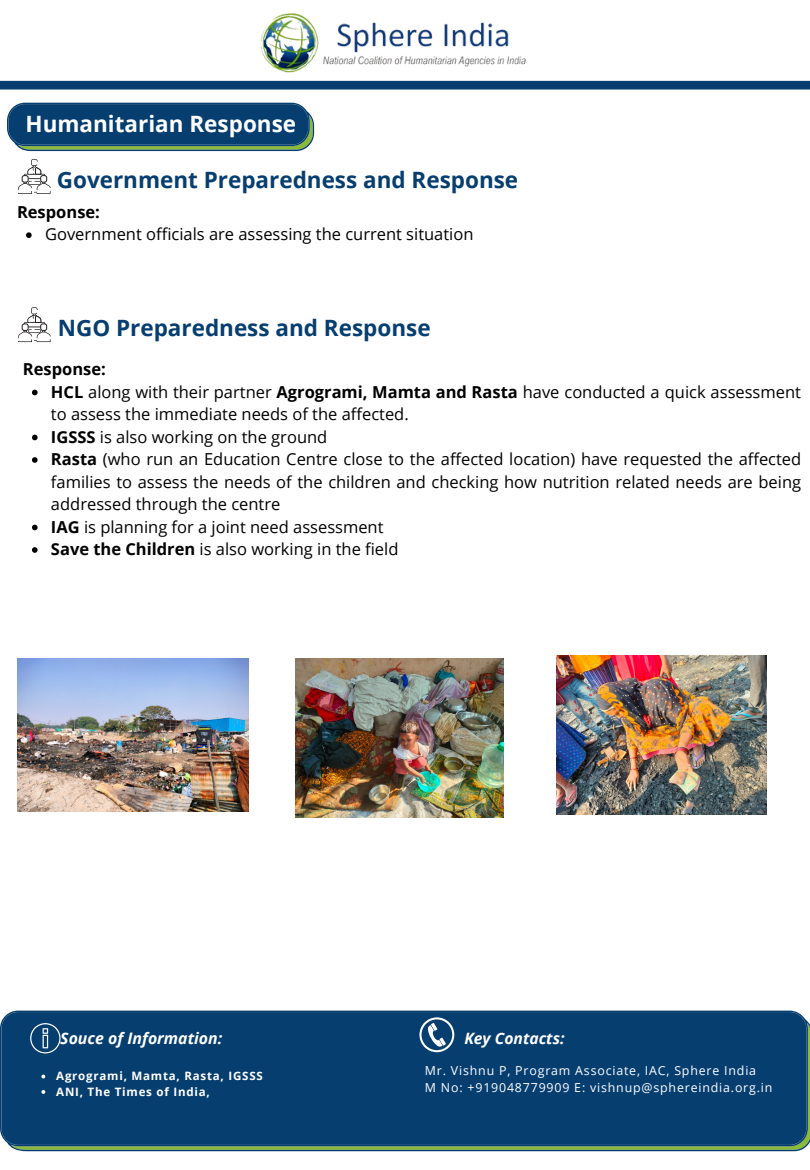
<style>
.page{position:relative;width:810px;height:1170px;background:#fff}
.page>*{position:absolute;margin:0;border:0;box-sizing:border-box;transform-origin:0 0}
.t1{font:700 22.5px "Open Sans";color:#073e70}
.t2{font:700 22.5px "Open Sans";color:#fff}
.t3{font:16.5px/22.5px "Open Sans";color:#000}
.t4{font:700 16.5px "Open Sans";color:#000}
.t5{font:italic 700 15.9px "Open Sans";color:#fff}
.t6{font:italic 700 15.6px "Open Sans";color:#fff}
.t7{font:12.45px/17.1px "Open Sans";letter-spacing:.065em;color:#fff}
.t8{font:700 11.55px/15.5px "Open Sans";letter-spacing:.065em;color:#fff}
.s1{font-weight:700}
</style>
<div class="page">
<svg style="left:0;top:81px;width:810px;height:9px;background:#144877"></svg>
<svg style="left:7px;top:103px;width:308px;height:48px;background:#1a4e72"></svg>
<svg style="left:18px;top:159px;width:33px;height:35px"></svg>
<div style="left:40px;top:175px;width:7px;height:7px;border:1px solid #231f1f;border-radius:2px"></div>
<img style="left:249px;top:13px;width:304px;height:68px">
<div style="left:0;top:1011px;width:810px;height:140px;background:#073e70"></div>
<svg style="left:419px;top:1017px;width:35px;height:35px"></svg>
<svg style="left:9px;top:1011px;width:52px;height:42px;background:#1b4d7b"></svg>
<svg style="left:41px;top:1075px;width:4px;height:3px"></svg>
<svg style="left:41px;top:1090px;width:4px;height:4px"></svg>
<svg style="left:32px;top:390px;width:6px;height:5px"></svg>
<svg style="left:32px;top:435px;width:6px;height:5px"></svg>
<svg style="left:32px;top:457px;width:6px;height:6px"></svg>
<svg style="left:32px;top:525px;width:6px;height:5px"></svg>
<svg style="left:32px;top:547px;width:6px;height:6px"></svg>
<svg style="left:18px;top:307px;width:33px;height:35px"></svg>
<div style="left:40px;top:324px;width:7px;height:7px;border:1px solid #231f1f;border-radius:2px"></div>
<svg style="left:26px;top:232px;width:6px;height:6px"></svg>
<img style="left:17px;top:658px;width:232px;height:153px">
<img style="left:557px;top:655px;width:210px;height:160px">
<img style="left:296px;top:658px;width:208px;height:160px">
<h1 class="t2" style="left:26px;top:108px;width:272px">Humanitarian Response</h1>
<h1 class="t1" style="left:57px;top:164px;width:463px">Government Preparedness and Response</h1>
<p class="t4" style="left:17px;top:200px;width:84px">Response:</p>
<p class="t3" style="left:45px;top:223px;width:430px">Government officials are assessing the current situation</p>
<h1 class="t1" style="left:58px;top:312px;width:374px">NGO Preparedness and Response</h1>
<p class="t4" style="left:23px;top:357px;width:84px">Response:</p>
<p class="t3" style="left:51px;top:380px;width:752px"><span class="s1">HCL</span> along with their partner <span class="s1">Agrogrami, Mamta and Rasta</span> have conducted a quick assessment to assess the immediate needs of the affected.<br><span class="s1">IGSSS</span> is also working on the ground<br><span class="s1">Rasta</span> (who run an Education Centre close to the affected location) have requested the affected families to assess the needs of the children and checking how nutrition related needs are being addressed through the centre<br><span class="s1">IAG</span> is planning for a joint need assessment<br><span class="s1">Save the Children</span> is also working in the field</p>
<p class="t5" style="left:60px;top:1027px;width:164px">Souce of Information:</p>
<p class="t8" style="left:56px;top:1068px;width:208px">Agrogrami, Mamta, Rasta, IGSSS<br>ANI, The Times of India,</p>
<p class="t6" style="left:464px;top:1028px;width:102px">Key Contacts:</p>
<p class="t7" style="left:425px;top:1061px;width:349px">Mr. Vishnu P, Program Associate, IAC, Sphere India<br>M No: +919048779909 E: vishnup@sphereindia.org.in</p>
</div>
